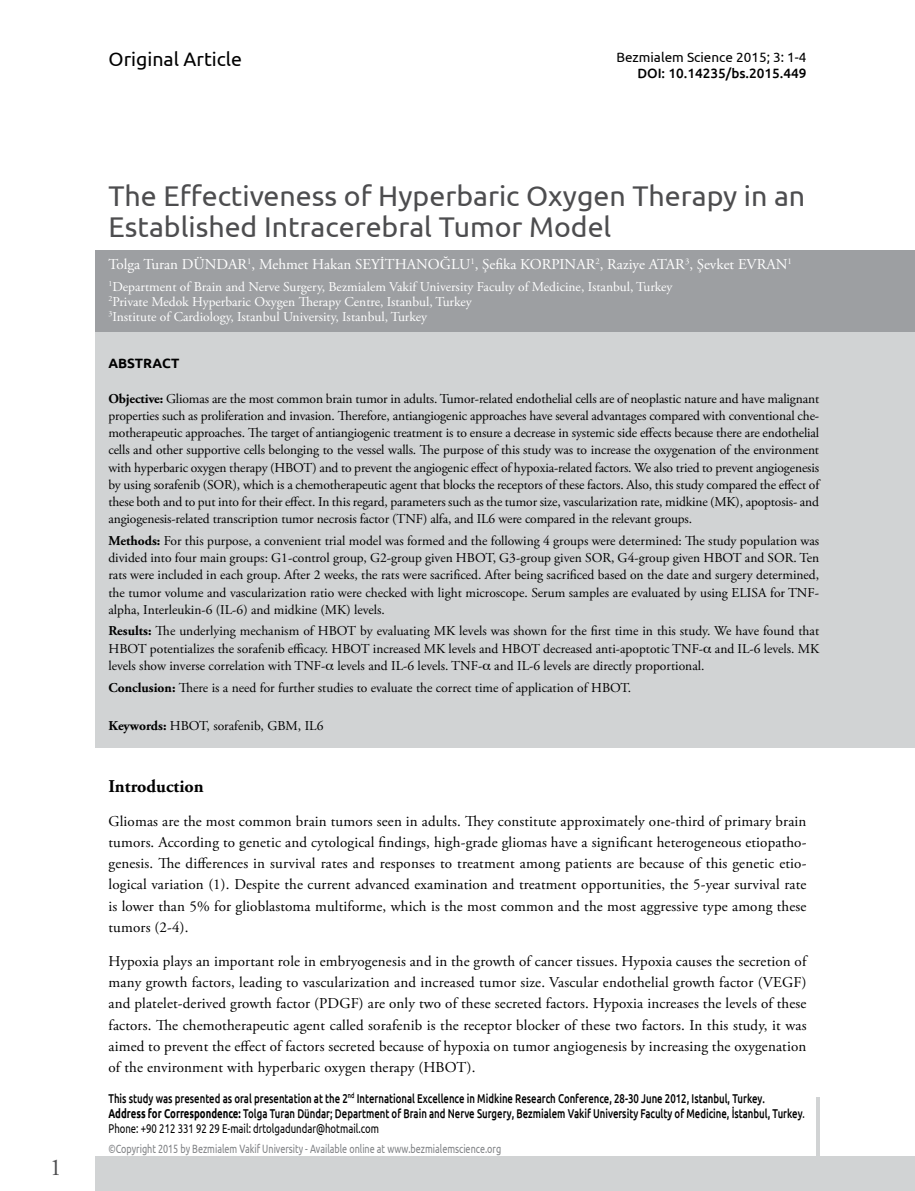
<style>
.page{position:relative;width:915px;height:1191px;background:#fff}
.page>*{position:absolute;margin:0;border:0;box-sizing:border-box;transform-origin:0 0}
.t1{font:28.5px/31.5px "Ubuntu";color:#4d4d4f}
.t2{font:24px "Adobe Garamond Pro";color:#4d4d4f}
.t3{font:19.5px "Ubuntu";color:#000}
.t4{font:700 18px "Adobe Garamond Pro";color:#000}
.t5{font:15px/21.3px "Adobe Garamond Pro";letter-spacing:.01em;color:#000;text-align:justify}
.t6{font:15px "Adobe Garamond Pro";color:#fff}
.t7{font:13.5px/17.2px "Adobe Garamond Pro";color:#000;text-align:justify}
.t8{font:13.5px/15px "Adobe Garamond Pro";color:#fff}
.t9{font:13.5px "Ubuntu";color:#000}
.t10{font:500 13.5px "Ubuntu";color:#000}
.t11{font:700 13.5px "Ubuntu";color:#000}
.t12{font:500 12.75px/15.3px "Ubuntu";color:#000;scale:.75 1}
.t13{font:12px "Ubuntu";color:#808285;scale:.75 1}
.s1{font-weight:700}
.s2{font-weight:400}
</style>
<div class="page">
<div style="left:96px;top:1157px;width:818px;height:34px;background:#d1d3d4"></div>
<svg style="left:815px;top:1097px;width:4px;height:60px"></svg>
<div style="left:96px;top:331px;width:818px;height:416px;background:#d1d3d4"></div>
<div style="left:96px;top:250px;width:818px;height:81px;background:#9d9fa2"></div>
<h2 class="t2" style="left:50px;top:1152px;width:13px">1</h2>
<h3 class="t3" style="left:108px;top:47px;width:135px">Original Article</h3>
<p class="t9" style="left:616px;top:49px;width:191px">Bezmialem Science 2015; 3: 1-4</p>
<p class="t10" style="left:637px;top:65px;width:170px">DOI: 10.14235/bs.2015.449</p>
<h1 class="t1" style="left:108px;top:179px;width:698px">The Effectiveness of Hyperbaric Oxygen Therapy in an<br>Established Intracerebral Tumor Model</h1>
<p class="t6" style="left:108px;top:255px;width:684px">Tolga Turan DÜNDAR<sup>1</sup>, Mehmet Hakan SEYİTHANOĞLU<sup>1</sup>, Şefika KORPINAR<sup>2</sup>, Raziye ATAR<sup>3</sup>, Şevket EVRAN<sup>1</sup></p>
<p class="t8" style="left:108px;top:279px;width:565px"><sup>1</sup>Department of Brain and Nerve Surgery, Bezmialem Vakif University Faculty of Medicine, Istanbul, Turkey<br><sup>2</sup>Private Medok Hyperbaric Oxygen Therapy Centre, Istanbul, Turkey<br><sup>3</sup>Institute of Cardiology, Istanbul University, Istanbul, Turkey</p>
<p class="t11" style="left:108px;top:355px;width:72px">ABSTRACT</p>
<p class="t7" style="left:108px;top:390px;width:712px"><span class="s1">Objective:</span> Gliomas are the most common brain tumor in adults. Tumor-related endothelial cells are of neoplastic nature and have malignant properties such as proliferation and invasion. Therefore, antiangiogenic approaches have several advantages compared with conventional che&shy;motherapeutic approaches. The target of antiangiogenic treatment is to ensure a decrease in systemic side effects because there are endothelial cells and other supportive cells belonging to the vessel walls. The purpose of this study was to increase the oxygenation of the environment with hyperbaric oxygen therapy (HBOT) and to prevent the angiogenic effect of hypoxia-related factors. We also tried to prevent angiogenesis by using sorafenib (SOR), which is a chemotherapeutic agent that blocks the receptors of these factors. Also, this study compared the effect of these both and to put into for their effect. In this regard, parameters such as the tumor size, vascularization rate, midkine (MK), apoptosis- and angiogenesis-related transcription tumor necrosis factor (TNF) alfa, and IL6 were compared in the relevant groups.</p>
<p class="t7" style="left:108px;top:532px;width:712px"><span class="s1">Methods:</span> For this purpose, a convenient trial model was formed and the following 4 groups were determined: The study population was divided into four main groups: G1-control group, G2-group given HBOT, G3-group given SOR, G4-group given HBOT and SOR. Ten rats were included in each group. After 2 weeks, the rats were sacrificed. After being sacrificed based on the date and surgery determined, the tumor volume and vascularization ratio were checked with light microscope. Serum samples are evaluated by using ELISA for TNF&shy;alpha, Interleukin-6 (IL-6) and midkine (MK) levels.</p>
<p class="t7" style="left:108px;top:623px;width:712px"><span class="s1">Results:</span> The underlying mechanism of HBOT by evaluating MK levels was shown for the first time in this study. We have found that HBOT potentializes the sorafenib efficacy. HBOT increased MK levels and HBOT decreased anti-apoptotic TNF- and IL-6 levels. MK levels show inverse correlation with TNF- levels and IL-6 levels. TNF- and IL-6 levels are directly proportional.</p>
<p class="t7" style="left:108px;top:679px;width:524px"><span class="s1">Conclusion:</span> There is a need for further studies to evaluate the correct time of application of HBOT.</p>
<p class="t7" style="left:108px;top:718px;width:216px"><span class="s1">Keywords:</span> HBOT, sorafenib, GBM, IL6</p>
<h3 class="t4" style="left:108px;top:775px;width:97px">Introduction</h3>
<p class="t5" style="left:108px;top:811px;width:699px">Gliomas are the most common brain tumors seen in adults. They constitute approximately one-third of primary brain tumors. According to genetic and cytological findings, high-grade gliomas have a significant heterogeneous etiopatho&shy;genesis. The differences in survival rates and responses to treatment among patients are because of this genetic etio&shy;logical variation (1). Despite the current advanced examination and treatment opportunities, the 5-year survival rate is lower than 5% for glioblastoma multiforme, which is the most common and the most aggressive type among these tumors (2-4).</p>
<p class="t5" style="left:108px;top:951px;width:699px">Hypoxia plays an important role in embryogenesis and in the growth of cancer tissues. Hypoxia causes the secretion of many growth factors, leading to vascularization and increased tumor size. Vascular endothelial growth factor (VEGF) and platelet-derived growth factor (PDGF) are only two of these secreted factors. Hypoxia increases the levels of these factors. The chemotherapeutic agent called sorafenib is the receptor blocker of these two factors. In this study, it was aimed to prevent the effect of factors secreted because of hypoxia on tumor angiogenesis by increasing the oxygenation of the environment with hyperbaric oxygen therapy (HBOT).</p>
<p class="t12" style="left:108px;top:1090px;width:929px">This study was presented as oral presentation at the 2<sup>nd</sup> International Excellence in Midkine Research Conference, 28-30 June 2012, Istanbul, Turkey.<br><span class="s1">Address for Correspondence:</span> Tolga Turan Dündar; Department of Brain and Nerve Surgery, Bezmialem Vakif University Faculty of Medicine, İstanbul, Turkey<span class="s2">.<br>Phone: +90 212 331 92 29 E-mail: drtolgadundar@hotmail.com</span></p>
<p class="t13" style="left:108px;top:1141px;width:525px">©Copyright 2015 by Bezmialem Vakif University - Available online at www.bezmialemscience.org</p>
</div>
